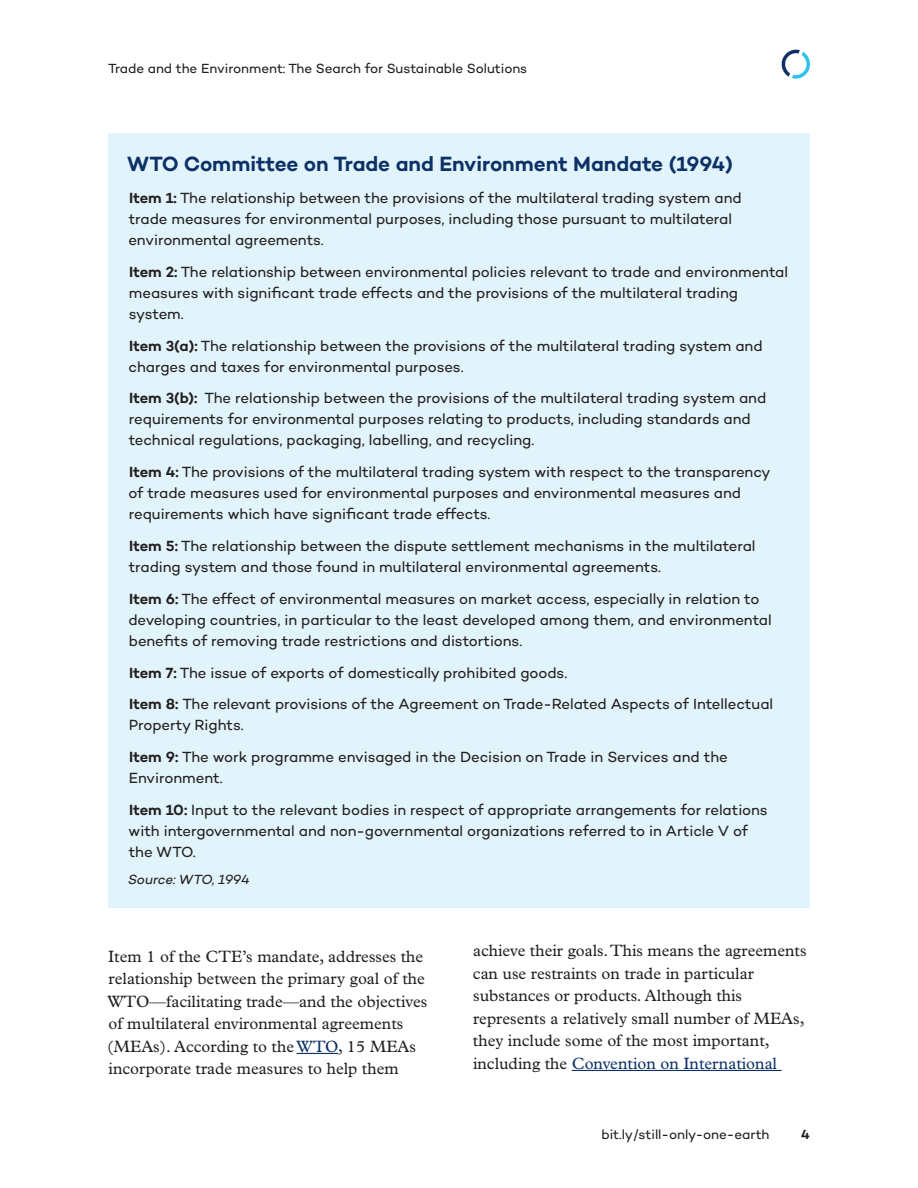
<style>
.page{position:relative;width:918px;height:1188px;background:#fff}
.page>*{position:absolute;margin:0;border:0;box-sizing:border-box;transform-origin:0 0}
.t1{font:600 21px "Campton";letter-spacing:-.005em;color:#0d3166}
.t2{font:16.5px/22.5px "Plantin MT Pro";color:#231f20}
.t3{font:15px/21px "Campton";letter-spacing:-.005em;color:#231f20}
.t4{font:13.5px "Campton";letter-spacing:-.005em;color:#231f20}
.t5{font:italic 13.5px "Campton";letter-spacing:-.015em;color:#231f20}
.t6{font:600 13.5px "Campton";color:#231f20}
.s1{font-weight:600}
.s2{color:#0d3166}
</style>
<div class="page">
<svg style="left:781px;top:49px;width:29px;height:30px"></svg>
<hr style="left:297px;top:1053px;width:41px;height:1px;background:#0d3166">
<hr style="left:572px;top:1070px;width:210px;height:1px;background:#0d3166">
<div style="left:108px;top:133px;width:702px;height:64px;background:#e2f4fb"></div>
<div style="left:108px;top:169px;width:702px;height:100px;background:#e2f4fb"></div>
<div style="left:108px;top:243px;width:702px;height:100px;background:#e2f4fb"></div>
<div style="left:108px;top:317px;width:702px;height:79px;background:#e2f4fb"></div>
<div style="left:108px;top:370px;width:702px;height:99px;background:#e2f4fb"></div>
<div style="left:108px;top:444px;width:702px;height:99px;background:#e2f4fb"></div>
<div style="left:108px;top:517px;width:702px;height:79px;background:#e2f4fb"></div>
<div style="left:108px;top:570px;width:702px;height:100px;background:#e2f4fb"></div>
<div style="left:108px;top:644px;width:702px;height:58px;background:#e2f4fb"></div>
<div style="left:108px;top:676px;width:702px;height:78px;background:#e2f4fb"></div>
<div style="left:108px;top:729px;width:702px;height:78px;background:#e2f4fb"></div>
<div style="left:108px;top:781px;width:702px;height:100px;background:#e2f4fb"></div>
<div style="left:108px;top:852px;width:702px;height:56px;background:#e2f4fb"></div>
<p class="t4" style="left:108px;top:60px;width:421px">Trade and the Environment: The Search for Sustainable Solutions</p>
<h1 class="t1" style="left:127px;top:151px;width:608px">WTO Committee on Trade and Environment Mandate (1994)</h1>
<p class="t3" style="left:128px;top:187px;width:615px"><span class="s1">Item 1:</span> The relationship between the provisions of the multilateral trading system and trade measures for environmental purposes, including those pursuant to multilateral environmental agreements.</p>
<p class="t3" style="left:129px;top:261px;width:661px"><span class="s1">Item 2:</span> The relationship between environmental policies relevant to trade and environmental measures with significant trade effects and the provisions of the multilateral trading system.</p>
<p class="t3" style="left:128px;top:335px;width:636px"><span class="s1">Item 3(a):</span> The relationship between the provisions of the multilateral trading system and charges and taxes for environmental purposes.</p>
<p class="t3" style="left:129px;top:388px;width:639px"><span class="s1">Item 3(b):</span> The relationship between the provisions of the multilateral trading system and requirements for environmental purposes relating to products, including standards and technical regulations, packaging, labelling, and recycling.</p>
<p class="t3" style="left:128px;top:461px;width:644px"><span class="s1">Item 4:</span> The provisions of the multilateral trading system with respect to the transparency of trade measures used for environmental purposes and environmental measures and requirements which have significant trade effects.</p>
<p class="t3" style="left:129px;top:535px;width:628px"><span class="s1">Item 5:</span> The relationship between the dispute settlement mechanisms in the multilateral trading system and those found in multilateral environmental agreements.</p>
<p class="t3" style="left:128px;top:588px;width:645px"><span class="s1">Item 6:</span> The effect of environmental measures on market access, especially in relation to developing countries, in particular to the least developed among them, and environmental benefits of removing trade restrictions and distortions.</p>
<p class="t3" style="left:129px;top:656px;width:646px;line-height:31.8px"><span class="s1">Item 7:</span> The issue of exports of domestically prohibited goods.<br><span class="s1">Item 8:</span> The relevant provisions of the Agreement on Trade-Related Aspects of Intellectual</p>
<p class="t3" style="left:129px;top:709px;width:601px;line-height:31.8px">Property Rights.<br><span class="s1">Item 9:</span> The work programme envisaged in the Decision on Trade in Services and the</p>
<p class="t3" style="left:129px;top:762px;width:640px;line-height:31.8px">Environment.<br><span class="s1">Item 10:</span> Input to the relevant bodies in respect of appropriate arrangements for relations</p>
<p class="t3" style="left:129px;top:820px;width:621px">with intergovernmental and non-governmental organizations referred to in Article V of the WTO.</p>
<p class="t5" style="left:128px;top:871px;width:123px">Source: WTO, 1994</p>
<p class="t2" style="left:107px;top:945px;width:322px">Item 1 of the CTE’s mandate, addresses the relationship between the primary goal of the WTO—facilitating trade—and the objectives of multilateral environmental agreements (MEAs). According to the <span class="s2">WTO</span>, 15 MEAs incorporate trade measures to help them</p>
<p class="t2" style="left:473px;top:940px;width:335px">achieve their goals. This means the agreements can use restraints on trade in particular substances or products. Although this represents a relatively small number of MEAs, they include some of the most important, including the <span class="s2">Convention on International</span></p>
<p class="t4" style="left:601px;top:1126px;width:170px">bit.ly/still-only-one-earth</p>
<p class="t6" style="left:801px;top:1126px;width:10px">4</p>
</div>
